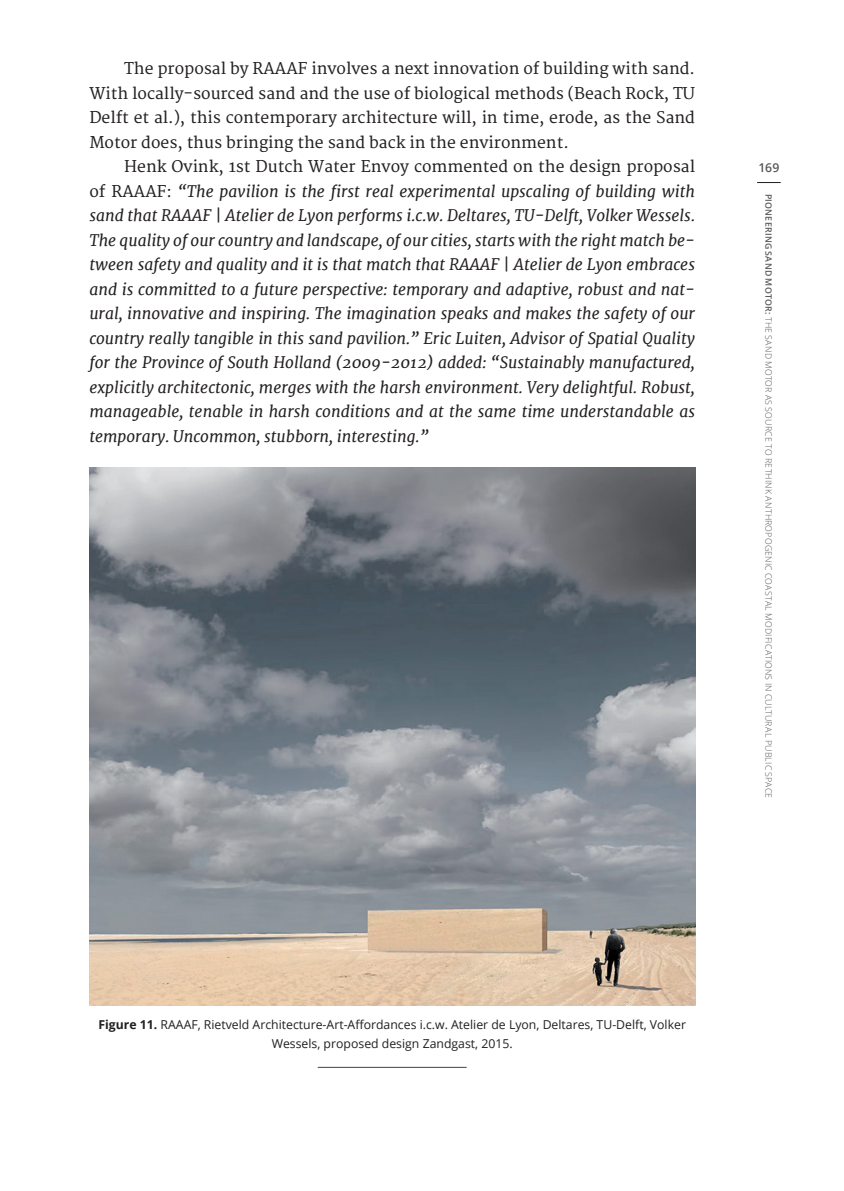
<style>
.page{position:relative;width:844px;height:1191px;background:#fff}
.page>*{position:absolute;margin:0;border:0;box-sizing:border-box;transform-origin:0 0}
.t1{font:italic 15.75px/24.5px "Merriweather";color:#231f20;text-align:justify}
.t2{font:15.75px/24.5px "Merriweather";color:#231f20;text-align:justify}
.t3{font:12.25px/19.2px "Open Sans";color:#231f20;text-align:center}
.t4{font:600 12.25px "Open Sans";color:#57585a}
.t5{font:300 8.75px "Open Sans";letter-spacing:.025em;color:#57585a}
.s1{font-style:normal}
.s2{font-weight:600}
.s3{font-weight:700}
</style>
<div class="page">
<svg style="left:757px;top:182px;width:23px;height:1px"></svg>
<img style="left:89px;top:467px;width:605px;height:538px">
<hr style="left:317px;top:1067px;width:149px;height:1px;background:#414448">
<p class="t2" style="left:89px;top:57px;width:607px;text-indent:35px">The proposal by RAAAF involves a next innovation of building with sand.<br>With locally-sourced sand and the use of biological methods (Beach Rock, TU Delft et al.), this contemporary architecture will, in time, erode, as the Sand Motor does, thus bringing the sand back in the environment.</p>
<p class="t1" style="left:89px;top:154px;width:607px;text-indent:35px"><span class="s1">Henk Ovink, 1st Dutch Water Envoy commented on the design proposal of RAAAF:</span> “The pavilion is the first real experimental upscaling of building with sand that RAAAF | Atelier de Lyon performs i.c.w. Deltares, TU-Delft, Volker Wessels.<br>The quality of our country and landscape, of our cities, starts with the right match be&shy;tween safety and quality and it is that match that RAAAF | Atelier de Lyon embraces and is committed to a future perspective: temporary and adaptive, robust and nat&shy;ural, innovative and inspiring. The imagination speaks and makes the safety of our country really tangible in this sand pavilion.” Eric Luiten, Advisor of Spatial Quality for the Province of South Holland (2009-2012) added: “Sustainably manufactured, explicitly architectonic, merges with the harsh environment. Very delightful. Robust, manageable, tenable in harsh conditions and at the same time understandable as temporary. Uncommon, stubborn, interesting.” <span class="s1">  </span></p>
<p class="t4" style="left:758px;top:159px;width:23px">169</p>
<p class="t5" style="left:774px;top:194px;width:606px;rotate:90deg"><span class="s2">PIONEERING SAND MOTOR:</span> THE SAND MOTOR AS SOURCE TO RETHINK ANTHROPOGENIC COASTAL MODIFICATIONS IN CULTURAL PUBLIC SPACE</p>
<p class="t3" style="left:98px;top:1014px;width:589px"><span class="s3">Figure 11.</span> RAAAF, Rietveld Architecture-Art-Affordances i.c.w. Atelier de Lyon, Deltares, TU-Delft, Volker<br>Wessels, proposed design Zandgast, 2015.</p>
</div>
